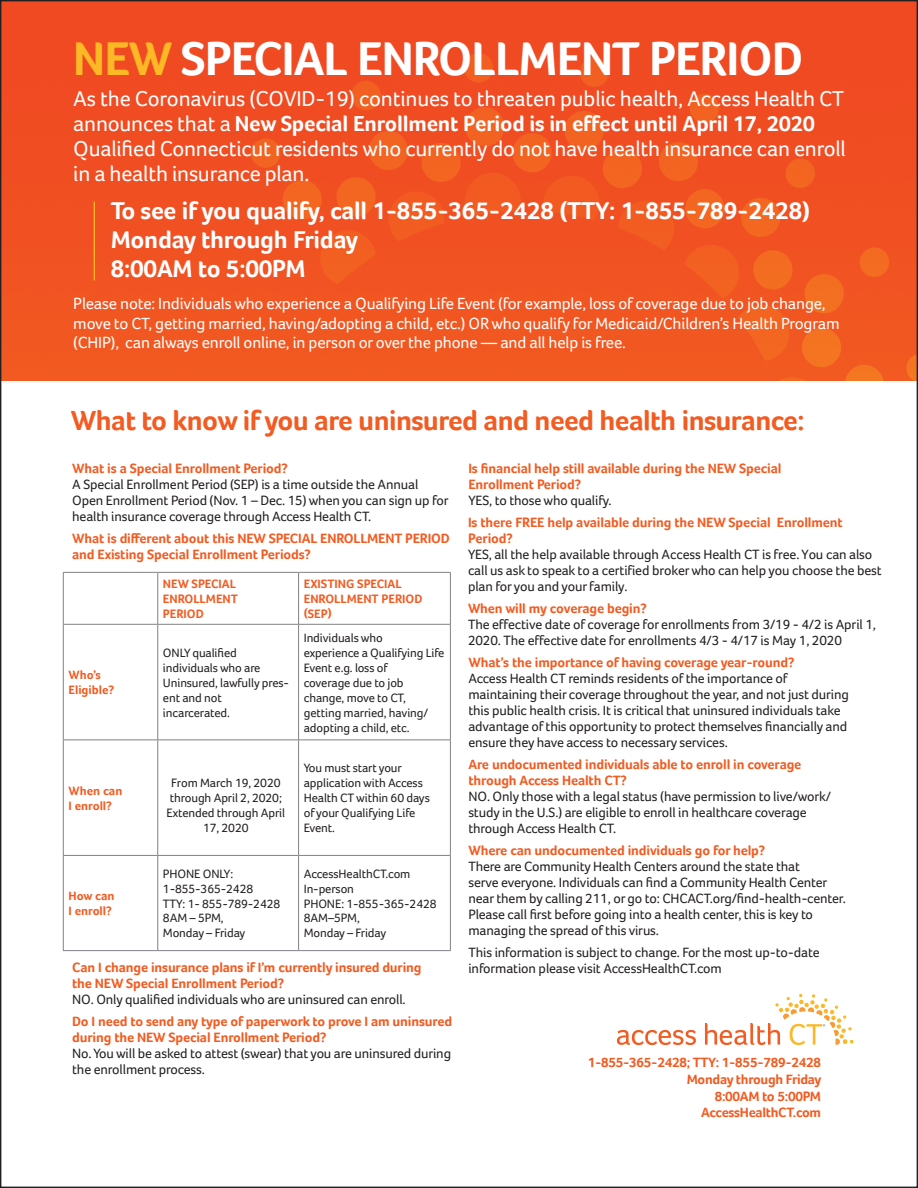
<style>
.page{position:relative;width:918px;height:1188px;background:#fff}
.page>*{position:absolute;margin:0;border:0;box-sizing:border-box;transform-origin:0 0}
.t1{font:700 48.6px "Foco";letter-spacing:-.02em;color:#fff}
.t2{font:700 28.5px "Foco";letter-spacing:-.02em;color:#f25b21}
.t3{font:700 24.9px/29.1px "Foco";letter-spacing:-.01em;color:#fff}
.t4{font:22.2px/24.9px "Foco";letter-spacing:-.01em;color:#fff}
.t5{font:16.65px/19.5px "Foco";letter-spacing:-.01em;color:#fff}
.t6{font:13.8px/15.9px "Foco";letter-spacing:-.01em;color:#231f20}
.t7{font:700 13.8px/15.9px "Foco";letter-spacing:-.01em;color:#f25b21}
.t8{font:12.45px/15px "Foco";letter-spacing:-.01em;color:#231f20}
.t9{font:700 12.45px/15px "Foco";color:#f25b21}
.s1{color:#fcb825}
.s2{font-weight:700}
.s3{font-weight:700;color:#f25b21}
.s4{font-size:14.1px}
</style>
<div class="page">
<img style="left:2px;top:2px;width:914px;height:378px">
<hr style="left:63px;top:572px;width:95px;height:1px;background:#808285">
<hr style="left:63px;top:573px;width:1px;height:51px;background:#808285">
<hr style="left:158px;top:572px;width:141px;height:1px;background:#808285">
<hr style="left:157px;top:573px;width:1px;height:51px;background:#808285">
<hr style="left:299px;top:572px;width:152px;height:1px;background:#808285">
<hr style="left:298px;top:573px;width:1px;height:51px;background:#808285">
<hr style="left:450px;top:573px;width:1px;height:51px;background:#808285">
<hr style="left:63px;top:624px;width:95px;height:1px;background:#808285">
<hr style="left:63px;top:625px;width:1px;height:115px;background:#808285">
<hr style="left:158px;top:624px;width:141px;height:1px;background:#808285">
<hr style="left:157px;top:625px;width:1px;height:115px;background:#808285">
<hr style="left:299px;top:624px;width:152px;height:1px;background:#808285">
<hr style="left:298px;top:625px;width:1px;height:115px;background:#808285">
<hr style="left:450px;top:625px;width:1px;height:115px;background:#808285">
<hr style="left:63px;top:740px;width:95px;height:1px;background:#808285">
<hr style="left:63px;top:740px;width:1px;height:115px;background:#808285">
<hr style="left:158px;top:740px;width:141px;height:1px;background:#808285">
<hr style="left:157px;top:740px;width:1px;height:115px;background:#808285">
<hr style="left:299px;top:740px;width:152px;height:1px;background:#808285">
<hr style="left:298px;top:740px;width:1px;height:115px;background:#808285">
<hr style="left:450px;top:740px;width:1px;height:115px;background:#808285">
<hr style="left:63px;top:855px;width:95px;height:1px;background:#808285">
<hr style="left:63px;top:856px;width:1px;height:94px;background:#808285">
<hr style="left:158px;top:855px;width:141px;height:1px;background:#808285">
<hr style="left:157px;top:856px;width:1px;height:94px;background:#808285">
<hr style="left:299px;top:855px;width:152px;height:1px;background:#808285">
<hr style="left:298px;top:856px;width:1px;height:94px;background:#808285">
<hr style="left:450px;top:856px;width:1px;height:94px;background:#808285">
<hr style="left:63px;top:950px;width:95px;height:1px;background:#808285">
<hr style="left:158px;top:950px;width:141px;height:1px;background:#808285">
<hr style="left:299px;top:950px;width:152px;height:1px;background:#808285">
<hr style="left:94px;top:202px;width:1px;height:78px;background:#fcb825">
<svg style="left:617px;top:1030px;width:79px;height:15px"></svg>
<svg style="left:705px;top:994px;width:149px;height:51px"></svg>
<p class="t1" style="left:73px;top:30px;width:731px"><span class="s1">NEW</span> SPECIAL ENROLLMENT PERIOD</p>
<p class="t4" style="left:73px;top:86px;width:774px">As the Coronavirus (COVID-19) continues to threaten public health, Access Health CT announces that a <span class="s2">New Special Enrollment Period is in effect until April 17, 2020<br></span>Qualified Connecticut residents who currently do not have health insurance can enroll in a health insurance plan.</p>
<p class="t3" style="left:111px;top:196px;width:701px">To see if you qualify, call 1-855-365-2428 (TTY: 1-855-789-2428)<br>Monday through Friday<br>8:00AM to 5:00PM</p>
<p class="t5" style="left:73px;top:294px;width:768px">Please note: Individuals who experience a Qualifying Life Event (for example, loss of coverage due to job change, move to CT, getting married, having/adopting a child, etc.) OR who qualify for Medicaid/Children’s Health Program (CHIP), can always enroll online, in person or over the phone — and all help is free.</p>
<p class="t2" style="left:71px;top:403px;width:735px">What to know if you are uninsured and need health insurance:</p>
<p class="t7" style="left:72px;top:460px;width:217px">What is a Special Enrollment Period?</p>
<p class="t6" style="left:72px;top:476px;width:378px">A Special Enrollment Period (SEP) is a time outside the Annual<br>Open Enrollment Period (Nov. 1 – Dec. 15) when you can sign up for health insurance coverage through Access Health CT.</p>
<p class="t7" style="left:72px;top:531px;width:379px">What is different about this NEW SPECIAL ENROLLMENT PERIOD and Existing Special Enrollment Periods?</p>
<p class="t9" style="left:69px;top:667px;width:47px">Who’s<br>Eligible?</p>
<p class="t9" style="left:69px;top:783px;width:55px">When can</p>
<p class="t9" style="left:69px;top:798px;width:45px">I enroll?</p>
<p class="t9" style="left:69px;top:888px;width:48px">How can<br>I enroll?</p>
<p class="t9" style="left:163px;top:576px;width:76px">NEW SPECIAL<br>ENROLLMENT</p>
<p class="t9" style="left:163px;top:606px;width:42px">PERIOD</p>
<p class="t8" style="left:163px;top:645px;width:128px">ONLY qualified individuals who are<br>Uninsured, lawfully pres&shy;ent and not incarcerated.</p>
<p class="t8" style="left:167px;top:775px;width:120px;text-align:center">From March 19, 2020 through April 2, 2020;<br>Extended through April<br>17, 2020</p>
<p class="t8" style="left:163px;top:866px;width:92px">PHONE ONLY:<br>1-855-365-2428</p>
<p class="t8" style="left:163px;top:896px;width:119px">TTY: 1- 855-789-2428</p>
<p class="t8" style="left:163px;top:911px;width:84px">8AM – 5PM,<br>Monday – Friday</p>
<p class="t9" style="left:304px;top:576px;width:120px">EXISTING SPECIAL<br>ENROLLMENT PERIOD (SEP)</p>
<p class="t8" style="left:304px;top:630px;width:142px">Individuals who<br>experience a Qualifying Life<br>Event e.g. loss of<br>coverage due to job change, move to CT, getting married, having/ adopting a child, etc.</p>
<p class="t8" style="left:304px;top:760px;width:128px">You must start your application with Access<br>Health CT within 60 days of your Qualifying Life<br>Event.</p>
<p class="t8" style="left:304px;top:866px;width:108px">AccessHealthCT.com<br>In-person</p>
<p class="t8" style="left:304px;top:896px;width:134px">PHONE: 1-855-365-2428</p>
<p class="t8" style="left:304px;top:911px;width:84px">8AM–5PM,<br>Monday – Friday</p>
<p class="t7" style="left:72px;top:959px;width:351px">Can I change insurance plans if I’m currently insured during the NEW Special Enrollment Period?</p>
<p class="t6" style="left:72px;top:991px;width:335px">NO. Only qualified individuals who are uninsured can enroll.</p>
<p class="t7" style="left:72px;top:1013px;width:381px">Do I need to send any type of paperwork to prove I am uninsured during the NEW Special Enrollment Period?</p>
<p class="t6" style="left:72px;top:1045px;width:380px">No. You will be asked to attest (swear) that you are uninsured during the enrollment process.</p>
<p class="t7" style="left:468px;top:460px;width:314px">Is financial help still available during the NEW Special<br>Enrollment Period?</p>
<p class="t6" style="left:468px;top:492px;width:145px">YES, to those who qualify.</p>
<p class="t6" style="left:468px;top:515px;width:415px"><span class="s3">Is there FREE help available during the NEW Special Enrollment Period?<br></span>YES, all the help available through Access Health CT is free. You can also call us ask to speak to a certified brokerwho can help you choose the best plan for you and your family.</p>
<p class="t6" style="left:468px;top:600px;width:409px"><span class="s3">When will my coverage begin?<br></span>The effective date of coverage for enrollments from 3/19 - 4/2 is April 1,<br>2020. The effective date for enrollments 4/3 - 4/17 is May 1, 2020</p>
<p class="t7" style="left:468px;top:655px;width:328px">What’s the importance of having coverage year-round?</p>
<p class="t6" style="left:468px;top:671px;width:382px">Access Health CT reminds residents of the importance of maintaining their coverage throughout the year, and not just during this public health crisis. It is critical that uninsured individuals take advantage of this opportunity to protect themselves financially and ensure they have access to necessary services.</p>
<p class="t7" style="left:468px;top:757px;width:334px">Are undocumented individuals able to enroll in coverage through Access Health CT?</p>
<p class="t6" style="left:468px;top:789px;width:364px">NO. Only those with a legal status (have permission to live/work/ study in the U.S.) are eligible to enroll in healthcare coverage through Access Health CT.</p>
<p class="t7" style="left:468px;top:843px;width:298px">Where can undocumented individuals go for help?</p>
<p class="t6" style="left:468px;top:859px;width:379px">There are Community Health Centers around the state that<br>serve everyone. Individuals can find a Community Health Center near them by calling 211, or go to: CHCACT.org/find-health-center.<br>Please call first before going into a health center, this is key to managing the spread of this virus.</p>
<p class="t6" style="left:468px;top:945px;width:353px">This information is subject to change. For the most up-to-date information please visit AccessHealthCT.com</p>
<p class="t7" style="left:588px;top:1054px;width:235px;line-height:16.6px;text-align:right">1-855-365-2428; TTY: 1-855-789-2428<br>Monday through Friday</p>
<p class="t7" style="left:715px;top:1088px;width:108px">8:00AM <span class="s4">to</span> 5:00PM</p>
<p class="t7" style="left:701px;top:1105px;width:121px">AccessHealthCT.com</p>
</div>
